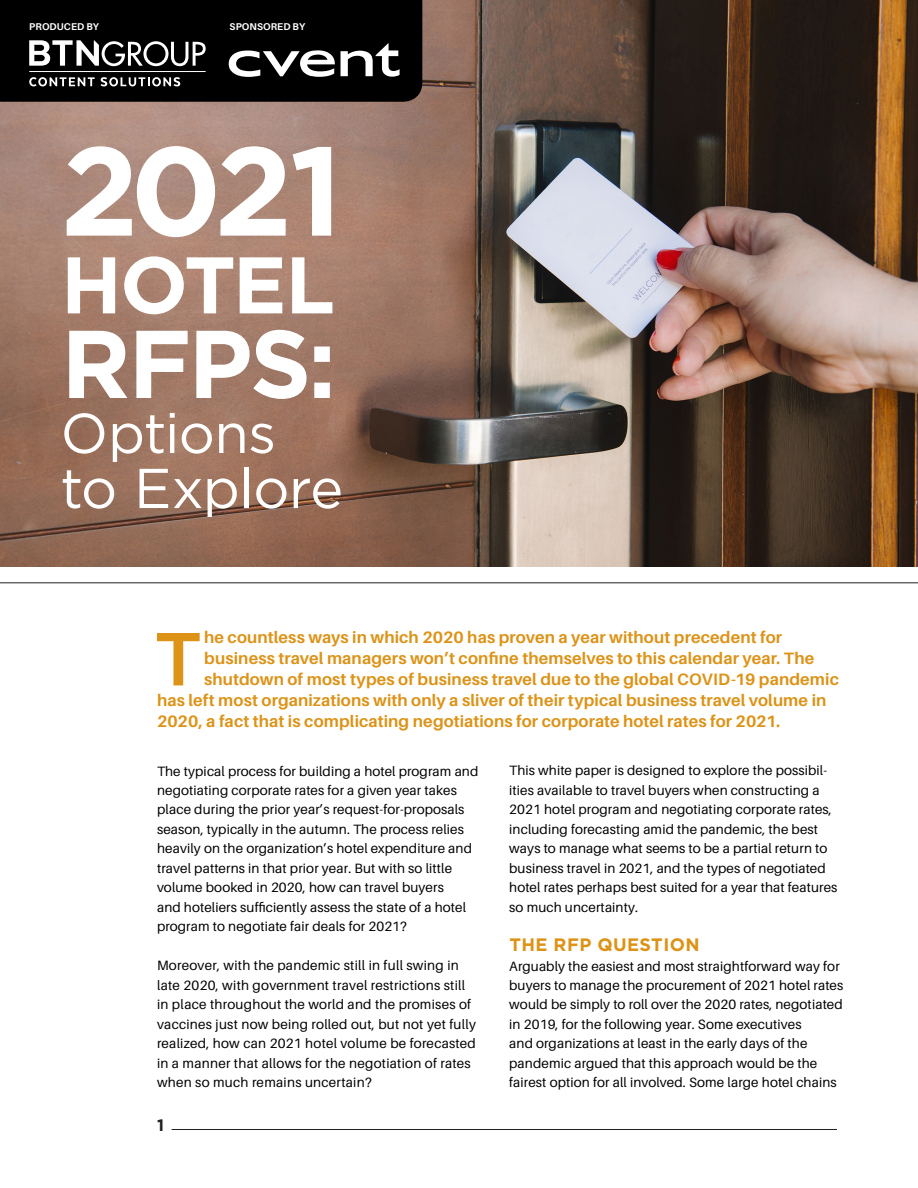
<style>
.page{position:relative;width:918px;height:1188px;background:#fff}
.page>*{position:absolute;margin:0;border:0;box-sizing:border-box;transform-origin:0 0}
.t1{font:700 125.85px "Gotham";color:#fff}
.t2{font:700 96px "Gotham";color:#fff}
.t3{font:700 80.1px "Gotham";letter-spacing:-.03em;color:#fff}
.t4{font:700 75.9px "Aileron";color:#dc9317;scale:.93 1}
.t5{font:56.1px/55.1px "Gotham";letter-spacing:-.015em;color:#fff}
.t6{font:700 18px "Gotham";letter-spacing:.025em;color:#dc9317}
.t7{font:700 16.5px "Aileron";letter-spacing:.01em;color:#dc9317}
.t8{font:700 16.5px "Gotham";color:#212121}
.t9{font:13.5px/19.5px "Aileron";letter-spacing:.01em;color:#000}
.t10{font:700 9.9px "Aileron";letter-spacing:.01em;color:#fff}
</style>
<div class="page">
<hr style="left:172px;top:1129px;width:665px;height:1px;background:#212121">
<img style="left:0;top:0;width:918px;height:567px">
<svg style="left:0;top:0;width:422px;height:102px;background:#1b1b1b"></svg>
<hr style="left:0;top:582px;width:918px;height:1px;background:#212121">
<p class="t10" style="left:29px;top:21px;width:71px">PRODUCED BY</p>
<p class="t10" style="left:230px;top:21px;width:77px">SPONSORED BY</p>
<h1 class="t1" style="left:60px;top:118px;width:284px">2021</h1>
<h3 class="t3" style="left:61px;top:239px;width:275px">HOTEL</h3>
<h2 class="t2" style="left:61px;top:309px;width:277px">RFPS:</h2>
<h3 class="t5" style="left:60px;top:405px;width:284px">Options to Explore</h3>
<h3 class="t4" style="left:155px;top:617px;width:49px">T</h3>
<p class="t7" style="left:204px;top:628px;width:580px">he countless ways in which 2020 has proven a year without precedent for</p>
<p class="t7" style="left:204px;top:649px;width:612px">business travel managers won’t confine themselves to this calendar year. The</p>
<p class="t7" style="left:204px;top:670px;width:636px">shutdown of most types of business travel due to the global COVID-19 pandemic</p>
<p class="t7" style="left:157px;top:691px;width:671px">has left most organizations with only a sliver of their typical business travel volume in</p>
<p class="t7" style="left:157px;top:712px;width:625px">2020, a fact that is complicating negotiations for corporate hotel rates for 2021.</p>
<p class="t9" style="left:157px;top:761px;width:323px">The typical process for building a hotel program and negotiating corporate rates for a given year takes place during the prior year’s request-for-proposals season, typically in the autumn. The process relies heavily on the organization’s hotel expenditure and travel patterns in that prior year. But with so little volume booked in 2020, how can travel buyers<br>and hoteliers sufficiently assess the state of a hotel program to negotiate fair deals for 2021?</p>
<p class="t9" style="left:157px;top:956px;width:321px">Moreover, with the pandemic still in full swing in late 2020, with government travel restrictions still in place throughout the world and the promises of vaccines just now being rolled out, but not yet fully realized, how can 2021 hotel volume be forecasted in a manner that allows for the negotiation of rates when so much remains uncertain?</p>
<p class="t9" style="left:509px;top:761px;width:330px">This white paper is designed to explore the possibil&shy;ities available to travel buyers when constructing a 2021 hotel program and negotiating corporate rates, including forecasting amid the pandemic, the best ways to manage what seems to be a partial return to business travel in 2021, and the types of negotiated hotel rates perhaps best suited for a year that features so much uncertainty.</p>
<h3 class="t6" style="left:509px;top:934px;width:192px">THE RFP QUESTION</h3>
<p class="t9" style="left:509px;top:956px;width:336px">Arguably the easiest and most straightforward way for buyers to manage the procurement of 2021 hotel rates would be simply to roll over the 2020 rates, negotiated in 2019, for the following year. Some executives<br>and organizations at least in the early days of the pandemic argued that this approach would be the fairest option for all involved. Some large hotel chains</p>
<p class="t8" style="left:157px;top:1115px;width:8px">1</p>
</div>
